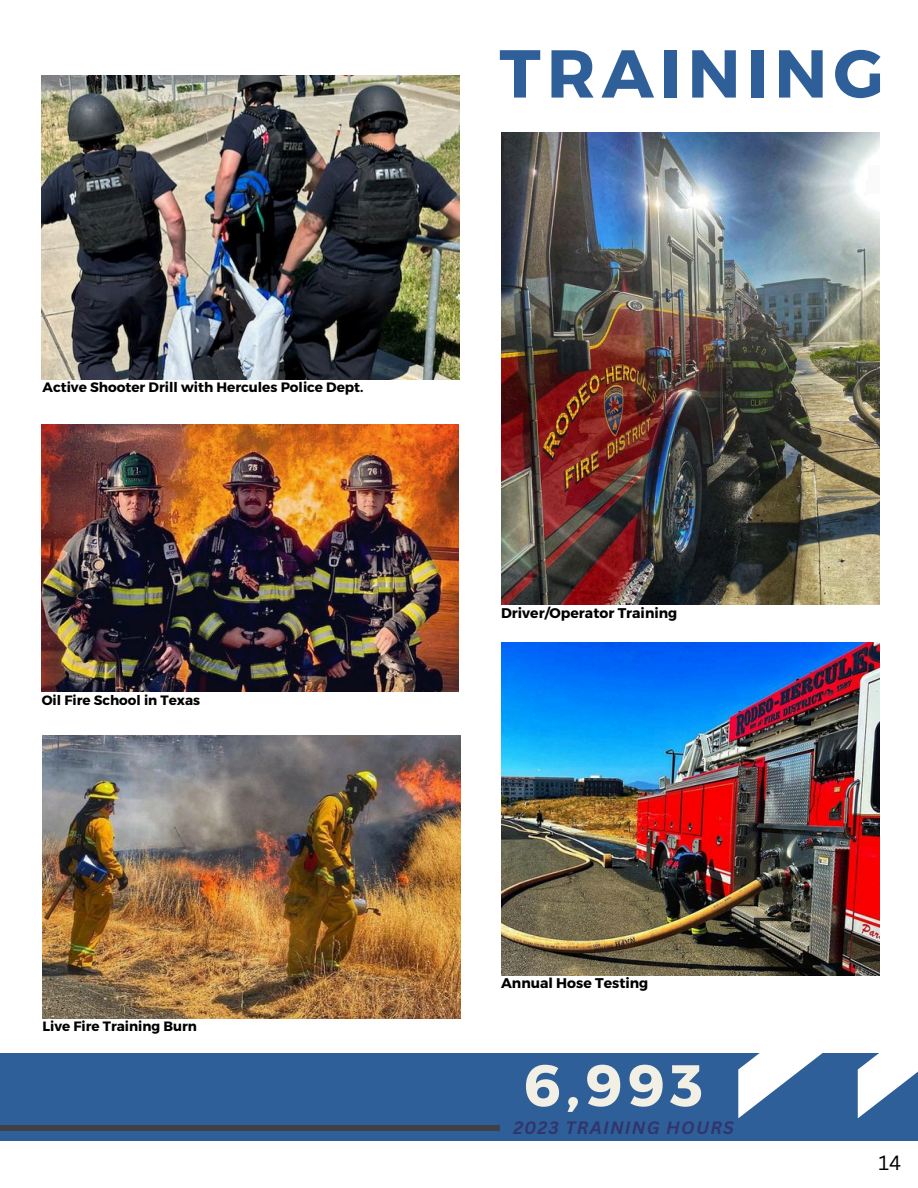
<style>
.page{position:relative;width:918px;height:1188px;background:#fff}
.page>*{position:absolute;margin:0;border:0;box-sizing:border-box;transform-origin:0 0}
.t1{font:700 67.65px "Montserrat";letter-spacing:.09em;color:#2f5f98}
.t2{font:700 58.65px "Montserrat";color:#f2efe4}
.t3{font:19.95px "Canva Sans";color:#000}
.t4{font:italic 700 17.4px "Canva Sans";letter-spacing:.07em;color:#31356e}
.t5{font:700 14.1px "Montserrat";color:#000}
.t6{font:700 13.65px "Montserrat";color:#000}
.t7{font:700 13.5px "Montserrat";color:#000}
</style>
<div class="page">
<div style="left:0;top:1054px;width:918px;height:87px;background:#2f5f98"></div>
<svg style="left:738px;top:924px;width:180px;height:194px"></svg>
<img style="left:43px;top:735px;width:417px;height:283px">
<img style="left:42px;top:425px;width:416px;height:266px">
<img style="left:501px;top:643px;width:378px;height:332px">
<img style="left:501px;top:132px;width:378px;height:473px">
<hr style="left:0;top:1126px;width:499px;height:4px;background:#404047">
<img style="left:42px;top:75px;width:417px;height:304px">
<p class="t6" style="left:43px;top:378px;width:322px">Active Shooter Drill with Hercules Police Dept.</p>
<p class="t7" style="left:42px;top:692px;width:160px">Oil Fire School in Texas</p>
<p class="t7" style="left:43px;top:1018px;width:156px">Live Fire Training Burn</p>
<h3 class="t1" style="left:499px;top:30px;width:386px">TRAINING</h3>
<p class="t5" style="left:501px;top:604px;width:178px">Driver/Operator Training</p>
<p class="t5" style="left:501px;top:973px;width:149px">Annual Hose Testing</p>
<p class="t2" style="left:524px;top:1047px;width:181px">6,993</p>
<p class="t4" style="left:513px;top:1115px;width:222px">2023 TRAINING HOURS</p>
<p class="t3" style="left:878px;top:1148px;width:24px">14</p>
</div>
